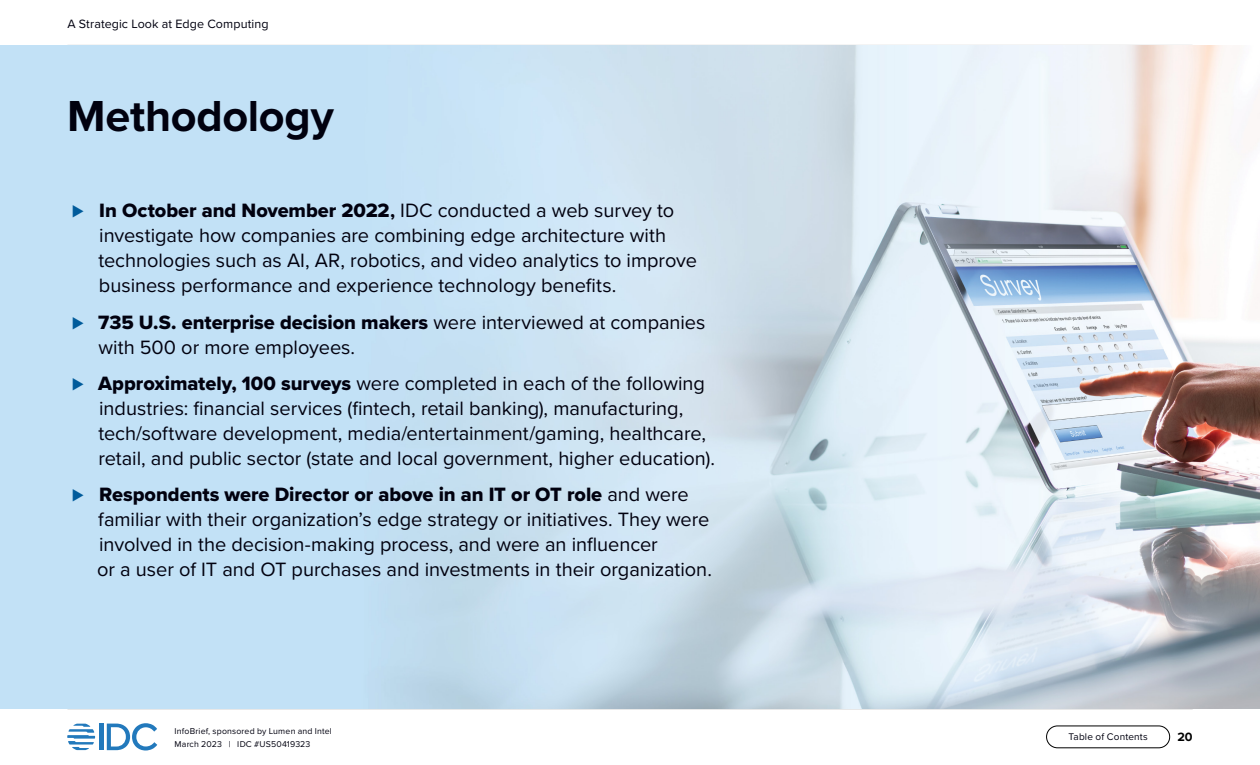
<style>
.page{position:relative;width:1260px;height:765px;background:#fff}
.page>*{position:absolute;margin:0;border:0;box-sizing:border-box;transform-origin:0 0}
.t1{font:700 45px "Proxima Nova";letter-spacing:-.005em;color:#01010f}
.t2{font:20px/25px "Proxima Nova";letter-spacing:-.005em;color:#01010f}
.t3{font:20px "Proxima Nova Extrabld";letter-spacing:-.005em;color:#01010f}
.t4{font:12.5px "Proxima Nova";letter-spacing:.01em;color:#01010f}
.t5{font:700 12.5px "Proxima Nova";color:#000}
.t6{font:10px "Proxima Nova";letter-spacing:.015em;color:#01010f}
.t7{font:8.75px/12.5px "Proxima Nova";letter-spacing:.02em;color:#01010f}
.s1{font-family:"Proxima Nova";color:#005b9b}
.s2{font-family:"Proxima Nova";font-weight:700}
.s3{font-family:"Proxima Nova"}
.s4{color:#005b9b}
.s5{font-family:"Proxima Nova Extrabld"}
</style>
<div class="page">
<hr style="left:99px;top:724px;width:4px;height:26px;background:#2279bc">
<svg style="left:107px;top:723px;width:50px;height:28px"></svg>
<svg style="left:67px;top:724px;width:28px;height:26px"></svg>
<hr style="left:68px;top:709px;width:1125px;height:1px;background:#ccc">
<div style="left:1046px;top:726px;width:124px;height:22px;border:1px solid #000;border-radius:11px"></div>
<img style="left:0;top:45px;width:1260px;height:664px">
<p class="t4" style="left:68px;top:14px;width:203px">A Strategic Look at Edge Computing</p>
<h1 class="t1" style="left:67px;top:83px;width:268px">Methodology</h1>
<p class="t3" style="left:72px;top:196px;width:604px"><span class="s1">⊲</span> In October and November 2022<span class="s2">,</span> <span class="s3">IDC conducted a web survey to</span></p>
<p class="t2" style="left:98px;top:222px;width:600px">investigate how companies are combining edge architecture with technologies such as AI, AR, robotics, and video analytics to improve business performance and experience technology benefits.</p>
<p class="t3" style="left:72px;top:307px;width:635px"><span class="s1">⊲</span> 735 U.S. enterprise decision makers <span class="s3">were interviewed at companies</span></p>
<p class="t2" style="left:72px;top:328px;width:635px;line-height:36.2px;text-indent:27px">with 500 or more employees.<br><span class="s4">⊲</span> <span class="s5">Approximately, 100 surveys</span> were completed in each of the following</p>
<p class="t2" style="left:98px;top:395px;width:618px">industries: financial services (fintech, retail banking), manufacturing, tech/software development, media/entertainment/gaming, healthcare, retail, and public sector (state and local government, higher education).</p>
<p class="t3" style="left:72px;top:480px;width:619px"><span class="s1">⊲</span> Respondents were Director or above in an IT or OT role <span class="s3">and were</span></p>
<p class="t2" style="left:97px;top:506px;width:616px">familiar with their organization’s edge strategy or initiatives. They were involved in the decision-making process, and were an influencer<br>or a user of IT and OT purchases and investments in their organization.</p>
<p class="t7" style="left:175px;top:725px;width:159px">InfoBrief, sponsored by Lumen and Intel<br>March 2023 | IDC #US50419323</p>
<p class="t6" style="left:1068px;top:729px;width:81px">Table of Contents</p>
<p class="t5" style="left:1177px;top:727px;width:17px">20</p>
</div>
